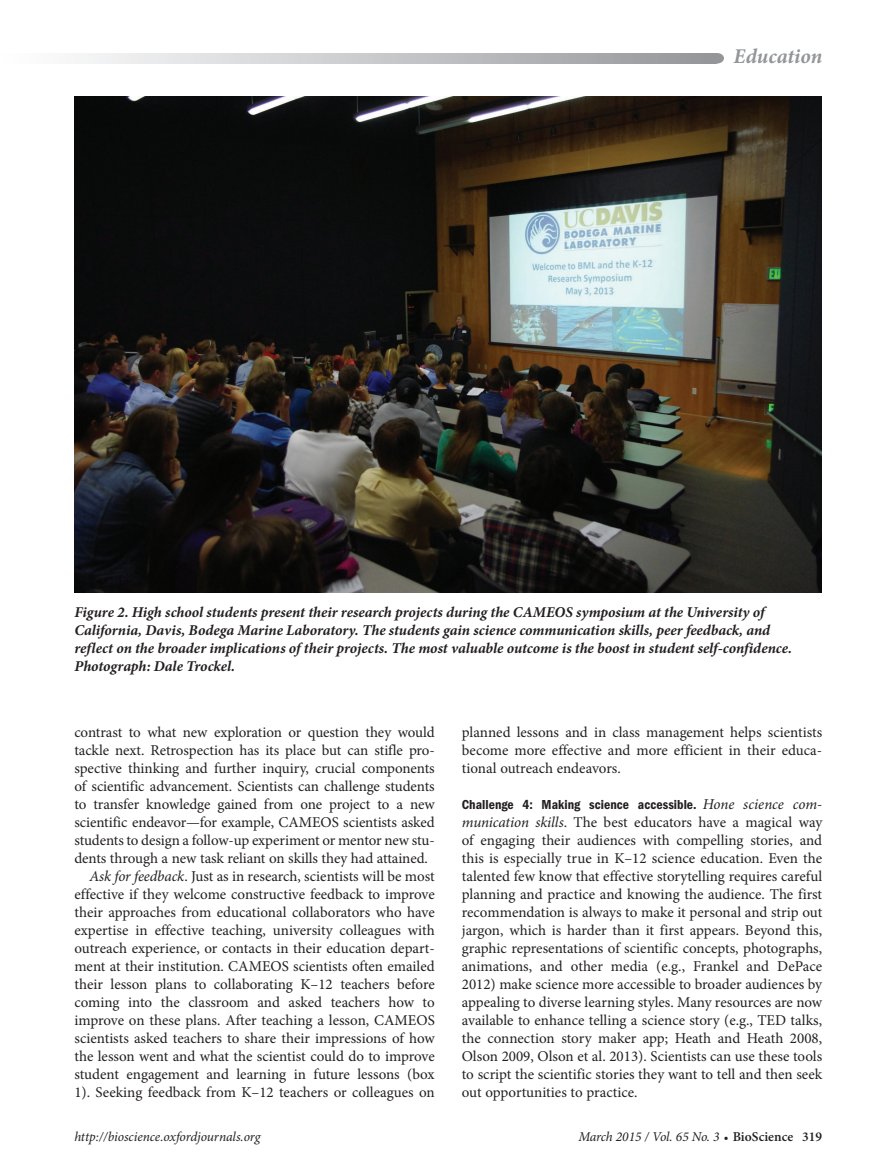
<style>
.page{position:relative;width:894px;height:1174px;background:#fff}
.page>*{position:absolute;margin:0;border:0;box-sizing:border-box;transform-origin:0 0}
.t1{font:italic 700 21px "Minion Pro";color:#939598}
.Para{font:15px/18px "Minion Pro";letter-spacing:-.005em;color:#231f20;text-align:justify}
.FigCaption{font:italic 700 15px/18px "Minion Pro";letter-spacing:-.005em;color:#231f20}
.t2{font:italic 13.5px "Minion Pro";letter-spacing:-.005em;color:#231f20}
.t3{font:13.5px "ITC Franklin Gothic Std Dm Cd";letter-spacing:.005em;color:#231f20}
.s1{font-style:italic}
.s2{font-family:"Minion Pro";font-style:italic;font-size:15px}
.s3{font-weight:600;font-style:normal;font-size:12px}
.s4{font-weight:600;font-style:normal}
</style>
<div class="page">
<svg style="left:79px;top:53px;width:634px;height:11px;background:#c5c6c9"></svg>
<div style="left:709px;top:53px;width:14px;height:11px;background:#939598;border-radius:50%"></div>
<img style="left:74px;top:96px;width:747px;height:497px">
<h1 class="t1" style="left:733px;top:41px;width:90px">Education</h1>
<p class="FigCaption" style="left:74px;top:603px;width:718px">Figure 2. High school students present their research projects during the CAMEOS symposium at the University of California, Davis, Bodega Marine Laboratory. The students gain science communication skills, peer feedback, and reflect on the broader implications of their projects. The most valuable outcome is the boost in student self-confidence.<br>Photograph: Dale Trockel.</p>
<p class="Para" style="left:74px;top:723px;width:362px">contrast to what new exploration or question they would tackle next. Retrospection has its place but can stifle pro&shy;spective thinking and further inquiry, crucial components of scientific advancement. Scientists can challenge students to transfer knowledge gained from one project to a new scientific endeavor—for example, CAMEOS scientists asked students to design a follow-up experiment or mentor new stu&shy;dents through a new task reliant on skills they had attained.</p>
<p class="Para" style="left:74px;top:867px;width:362px;text-indent:15px"><span class="s1">Ask for feedback</span>. Just as in research, scientists will be most effective if they welcome constructive feedback to improve their approaches from educational collaborators who have expertise in effective teaching, university colleagues with outreach experience, or contacts in their education depart&shy;ment at their institution. CAMEOS scientists often emailed their lesson plans to collaborating K–12 teachers before coming into the classroom and asked teachers how to improve on these plans. After teaching a lesson, CAMEOS scientists asked teachers to share their impressions of how the lesson went and what the scientist could do to improve student engagement and learning in future lessons (box 1). Seeking feedback from K–12 teachers or colleagues on</p>
<p class="Para" style="left:461px;top:723px;width:362px">planned lessons and in class management helps scientists become more effective and more efficient in their educa&shy;tional outreach endeavors.</p>
<h2 class="t3" style="left:461px;top:797px;width:362px">Challenge 4: Making science accessible. <span class="s2">Hone science com-</span></h2>
<h2 class="Para" style="left:461px;top:813px;width:362px"><span class="s1">munication skills</span>. The best educators have a magical way of engaging their audiences with compelling stories, and this is especially true in K–12 science education. Even the talented few know that effective storytelling requires careful planning and practice and knowing the audience. The first recommendation is always to make it personal and strip out jargon, which is harder than it first appears. Beyond this, graphic representations of scientific concepts, photographs, animations, and other media (e.g., Frankel and DePace 2012) make science more accessible to broader audiences by appealing to diverse learning styles. Many resources are now available to enhance telling a science story (e.g., TED talks, the connection story maker app; Heath and Heath 2008, Olson 2009, Olson et al. 2013). Scientists can use these tools to script the scientific stories they want to tell and then seek out opportunities to practice.</h2>
<p class="t2" style="left:74px;top:1128px;width:187px">http://bioscience.oxfordjournals.org</p>
<p class="t2" style="left:578px;top:1128px;width:245px">March 2015 / Vol. 65 No. 3 <span class="s3">•</span> <span class="s4">BioScience 319</span></p>
</div>
